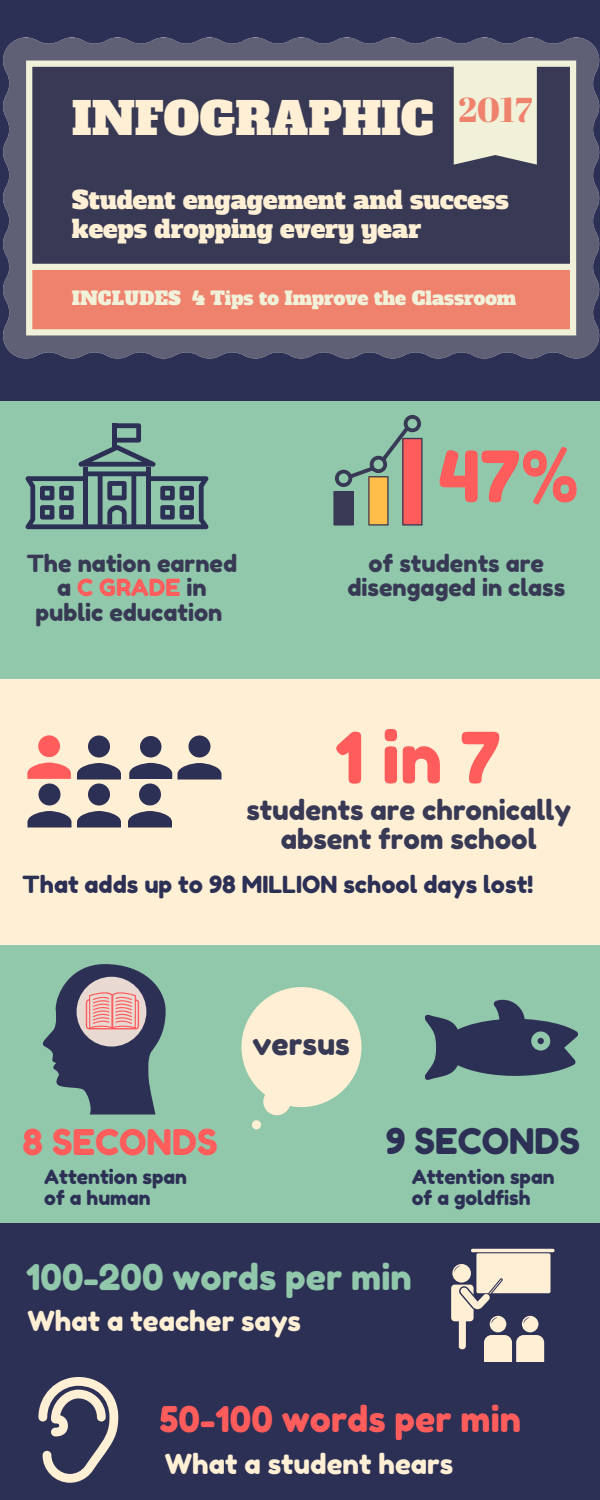
<style>
.page{position:relative;width:600px;height:1500px;background:#fff}
.page>*{position:absolute;margin:0;border:0;box-sizing:border-box;transform-origin:0 0}
.t1{font:70.7px "Fredoka One";letter-spacing:.125em;color:#ff5c5c}
.t2{font:45px "Alfa Slab One";color:#ffefd5}
.t3{font:35.4px "Fredoka One";color:#ff5c5c}
.t4{font:35.4px "Fredoka One";color:#91c8ab}
.t5{font:35.4px "Fredoka One";color:#2d3055}
.t6{font:34.5px "Abril Fatface";color:#ee826d}
.t7{font:29.9px "Fredoka One";color:#383954}
.t8{font:27.5px/29.2px "Fredoka One";color:#383954;text-align:center}
.t9{font:27.5px "Fredoka One";color:#ffefd5}
.t10{font:24.7px/29.2px "Alfa Slab One";color:#ffefd5}
.t11{font:23.6px/24.8px "Fredoka One";color:#383954;text-align:center}
.t12{font:23.6px "Fredoka One";color:#2d3055}
.t13{font:19.7px/21px "Fredoka One";color:#2d3055}
.t14{font:18.7px "Alfa Slab One";color:#f1f1d9}
.s1{color:#ff5c5c}
</style>
<div class="page">
<div style="left:0;top:668px;width:600px;height:277px;background:#ffefd5"></div>
<div style="left:0;top:1222px;width:600px;height:278px;background:#2d3055"></div>
<div style="left:0;top:0;width:600px;height:404px;background:#2d3055"></div>
<div style="left:0;top:401px;width:600px;height:278px;background:#91c8ab"></div>
<div style="left:0;top:945px;width:600px;height:277px;background:#91c8ab"></div>
<svg style="left:27px;top:735px;width:44px;height:93px"></svg>
<svg style="left:128px;top:736px;width:93px;height:92px"></svg>
<svg style="left:77px;top:736px;width:44px;height:92px"></svg>
<svg style="left:451px;top:1253px;width:100px;height:109px"></svg>
<hr style="left:471px;top:1249px;width:84px;height:3px;background:#ffefd5;border-radius:2px">
<svg style="left:38px;top:1377px;width:80px;height:106px"></svg>
<svg style="left:425px;top:1000px;width:152px;height:80px"></svg>
<svg style="left:43px;top:964px;width:123px;height:150px"></svg>
<svg style="left:241px;top:987px;width:121px;height:128px"></svg>
<div style="left:252px;top:1120px;width:9px;height:9px;background:#ffefd5;border-radius:50%"></div>
<svg style="left:3px;top:38px;width:596px;height:320px;background:#5b5d74"></svg>
<svg style="left:26px;top:61px;width:550px;height:274px;fill:#383954"></svg>
<div style="left:83px;top:467px;width:5px;height:57px;background:#2d3055"></div>
<div style="left:146px;top:467px;width:5px;height:57px;background:#2d3055"></div>
<div style="left:86px;top:471px;width:62px;height:5px;background:#2d3055;border-radius:2px"></div>
<svg style="left:78px;top:423px;width:78px;height:44px"></svg>
<svg style="left:25px;top:476px;width:183px;height:53px"></svg>
<svg style="left:333px;top:415px;width:90px;height:111px"></svg>
<h2 class="t2" style="left:72px;top:88px;width:364px">INFOGRAPHIC</h2>
<h3 class="t6" style="left:458px;top:85px;width:76px">2017</h3>
<p class="t10" style="left:72px;top:185px;width:438px">Student engagement and success keeps dropping every year</p>
<p class="t14" style="left:72px;top:286px;width:446px">INCLUDES 4 Tips to Improve the Classroom</p>
<h1 class="t1" style="left:439px;top:433px;width:142px">47%</h1>
<p class="t11" style="left:27px;top:550px;width:212px">The nation earned a <span class="s1">C GRADE</span> in public education</p>
<p class="t11" style="left:347px;top:550px;width:219px">of students are disengaged in class</p>
<h1 class="t1" style="left:335px;top:715px;width:167px">1in7</h1>
<p class="t8" style="left:246px;top:795px;width:326px">students are chronically absent from school</p>
<p class="t12" style="left:22px;top:870px;width:513px">That adds up to 98 MILLION school days lost!</p>
<p class="t7" style="left:253px;top:1025px;width:99px">versus</p>
<h3 class="t3" style="left:22px;top:1120px;width:197px">8 SECONDS</h3>
<h3 class="t5" style="left:386px;top:1119px;width:196px">9 SECONDS</h3>
<p class="t13" style="left:44px;top:1166px;width:144px">Attention span of a human</p>
<p class="t13" style="left:412px;top:1166px;width:144px">Attention span of a goldfish</p>
<h3 class="t4" style="left:26px;top:1255px;width:387px">100-200 words per min</h3>
<p class="t9" style="left:27px;top:1304px;width:275px">What a teacher says</p>
<h3 class="t3" style="left:160px;top:1398px;width:363px">50-100 words per min</h3>
<p class="t9" style="left:165px;top:1447px;width:290px">What a student hears</p>
</div>
